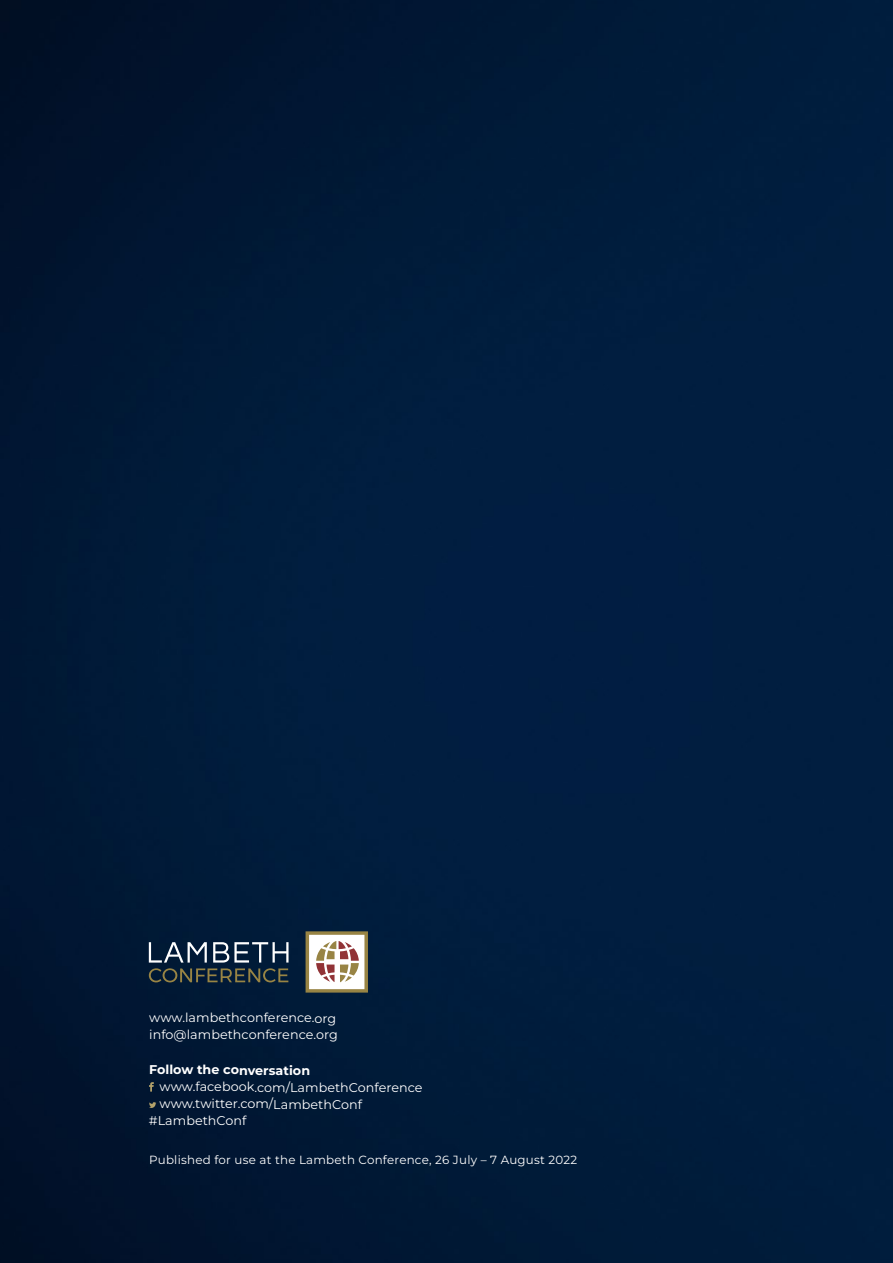
<style>
.page{position:relative;width:893px;height:1263px;background:#fff}
.page>*{position:absolute;margin:0;border:0;box-sizing:border-box;transform-origin:0 0}
.t1{font:12.75px/17px "Montserrat";color:#fff}
.t2{font:700 12.75px "Montserrat";color:#fff}
.t3{font:11.85px "Montserrat";letter-spacing:.02em;color:#fff}
</style>
<div class="page">
<img style="left:0;top:0;width:893px;height:1263px">
<svg style="left:149px;top:1082px;width:5px;height:9px"></svg>
<svg style="left:149px;top:1102px;width:7px;height:6px"></svg>
<svg style="left:149px;top:942px;width:58px;height:20px"></svg>
<svg style="left:213px;top:942px;width:76px;height:20px"></svg>
<svg style="left:149px;top:968px;width:139px;height:14px"></svg>
<svg style="left:306px;top:931px;width:62px;height:61px"></svg>
<p class="t1" style="left:149px;top:1009px;width:190px">www.lambethconference.org info@lambethconference.org</p>
<p class="t2" style="left:149px;top:1061px;width:163px">Follow the conversation</p>
<p class="t1" style="left:160px;top:1078px;width:265px">www.facebook.com/LambethConference</p>
<p class="t1" style="left:160px;top:1095px;width:204px">www.twitter.com/LambethConf</p>
<p class="t1" style="left:149px;top:1112px;width:99px">#LambethConf</p>
<p class="t3" style="left:149px;top:1152px;width:430px">Published for use at the Lambeth Conference, 26 July – 7 August 2022</p>
</div>
